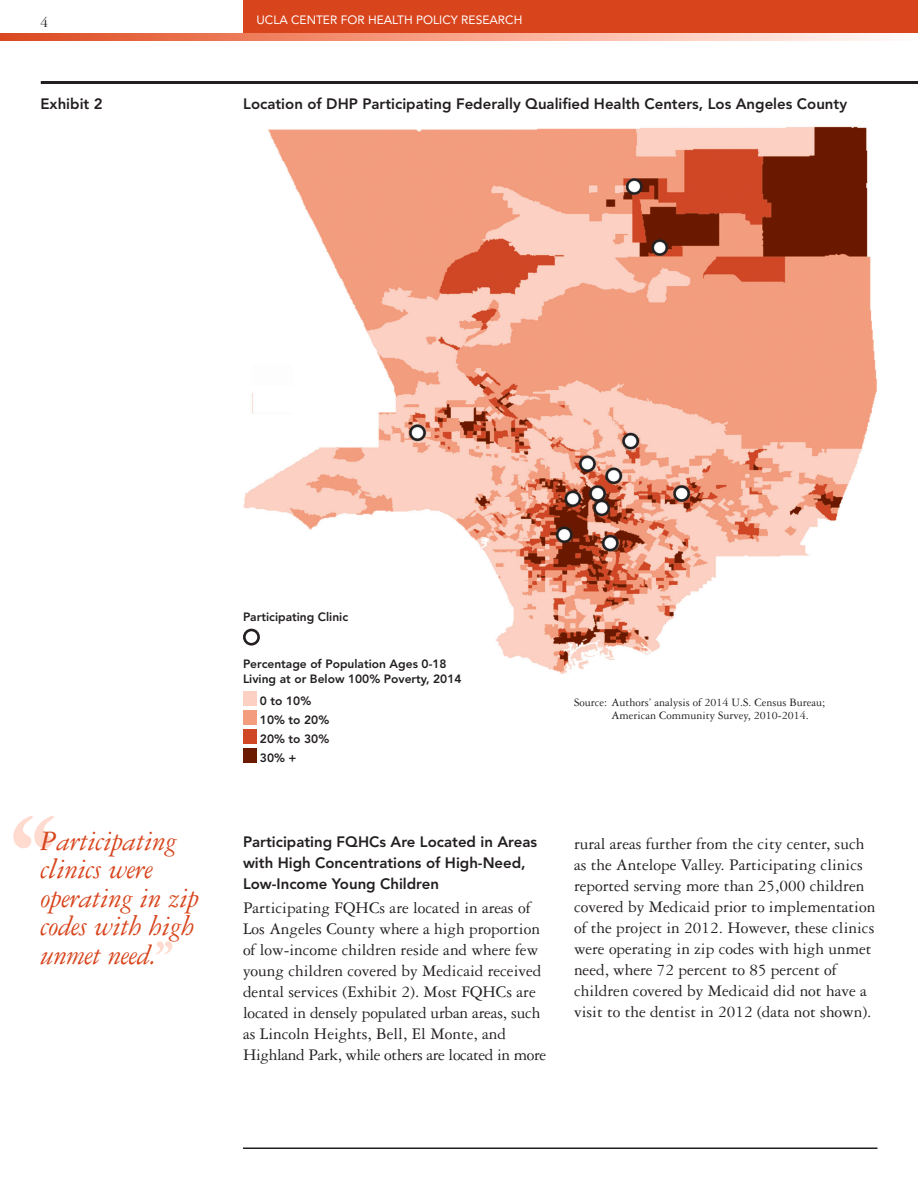
<style>
.page{position:relative;width:918px;height:1188px;background:#fff}
.page>*{position:absolute;margin:0;border:0;box-sizing:border-box;transform-origin:0 0}
.t1{font:700 150px "Garamond Three";color:#ffdacf}
.t2{font:700 60px "Garamond Three";color:#ffdacf}
.Pull-Quotes{font:italic 30px/28.5px "Garamond Three";letter-spacing:-.01em;color:#d8441c}
.Text_2{font:17.25px/21px "Garamond Three";color:#231f20}
.Subheads_2{font:800 15px/21px "Avenir";color:#231f20}
.Exhibit_Titles{font:800 15px "Avenir";color:#231f20}
.t3{font:15px "Garamond Three";color:#231f20}
.Table_Headings{font:800 12px "Avenir";color:#231f20}
.End_Notes{font:12px/13.5px "Garamond Three";color:#231f20}
.t4{font:12px "Avenir";color:#fff}
</style>
<div class="page">
<div style="left:243px;top:0;width:675px;height:36px;background:#d8441c"></div>
<svg style="left:0;top:34px;width:918px;height:6px;background:#f4a48c"></svg>
<hr style="left:243px;top:1148px;width:635px;height:1px;background:#231f20">
<hr style="left:41px;top:81px;width:877px;height:3px;background:#231f20">
<img style="left:243px;top:126px;width:634px;height:548px">
<div style="left:244px;top:630px;width:15px;height:14px;background:#fff;border-radius:50%"></div>
<div style="left:243px;top:629px;width:17px;height:17px;border:3px solid #231f20;border-radius:50%"></div>
<svg style="left:243px;top:692px;width:13px;height:13px"></svg>
<svg style="left:243px;top:711px;width:13px;height:13px"></svg>
<svg style="left:243px;top:730px;width:13px;height:13px"></svg>
<svg style="left:243px;top:749px;width:13px;height:13px"></svg>
<p class="t3" style="left:40px;top:14px;width:9px">4</p>
<p class="t4" style="left:256px;top:13px;width:267px">UCLA CENTER FOR HEALTH POLICY RESEARCH</p>
<p class="Exhibit_Titles" style="left:40px;top:95px;width:64px">Exhibit 2</p>
<p class="Exhibit_Titles" style="left:243px;top:95px;width:605px">Location of DHP Participating Federally Qualified Health Centers, Los Angeles County</p>
<p class="t1" style="left:6px;top:782px;width:56px">‘‘</p>
<p class="Pull-Quotes" style="left:40px;top:827px;width:160px">Participating clinics were operating in zip codes with high unmet need.</p>
<p class="t2" style="left:153px;top:928px;width:23px">’’</p>
<p class="Table_Headings" style="left:243px;top:610px;width:107px">Participating Clinic</p>
<p class="Table_Headings" style="left:243px;top:656px;width:205px">Percentage of Population Ages 0-18</p>
<p class="Table_Headings" style="left:243px;top:671px;width:220px">Living at or Below 100% Poverty, 2014</p>
<p class="Table_Headings" style="left:260px;top:694px;width:53px">0 to 10%</p>
<p class="Table_Headings" style="left:260px;top:713px;width:71px">10% to 20%</p>
<p class="Table_Headings" style="left:260px;top:732px;width:71px">20% to 30%</p>
<p class="Table_Headings" style="left:260px;top:750px;width:38px">30% +</p>
<p class="End_Notes" style="left:612px;top:695px;width:215px;text-indent:-38px">Source: Authors’ analysis of 2014 U.S. Census Bureau;<br>American Community Survey, 2010-2014.</p>
<p class="Subheads_2" style="left:243px;top:831px;width:296px">Participating FQHCs Are Located in Areas with High Concentrations of High-Need,<br>Low-Income Young Children</p>
<p class="Text_2" style="left:243px;top:898px;width:305px">Participating FQHCs are located in areas of Los Angeles County where a high proportion of low-income children reside and where few young children covered by Medicaid received dental services (Exhibit 2). Most FQHCs are located in densely populated urban areas, such as Lincoln Heights, Bell, El Monte, and Highland Park, while others are located in more</p>
<p class="Text_2" style="left:574px;top:833px;width:303px">rural areas further from the city center, such as the Antelope Valley. Participating clinics reported serving more than 25,000 children covered by Medicaid prior to implementation of the project in 2012. However, these clinics were operating in zip codes with high unmet need, where 72 percent to 85 percent of children covered by Medicaid did not have a visit to the dentist in 2012 (data not shown).</p>
</div>
